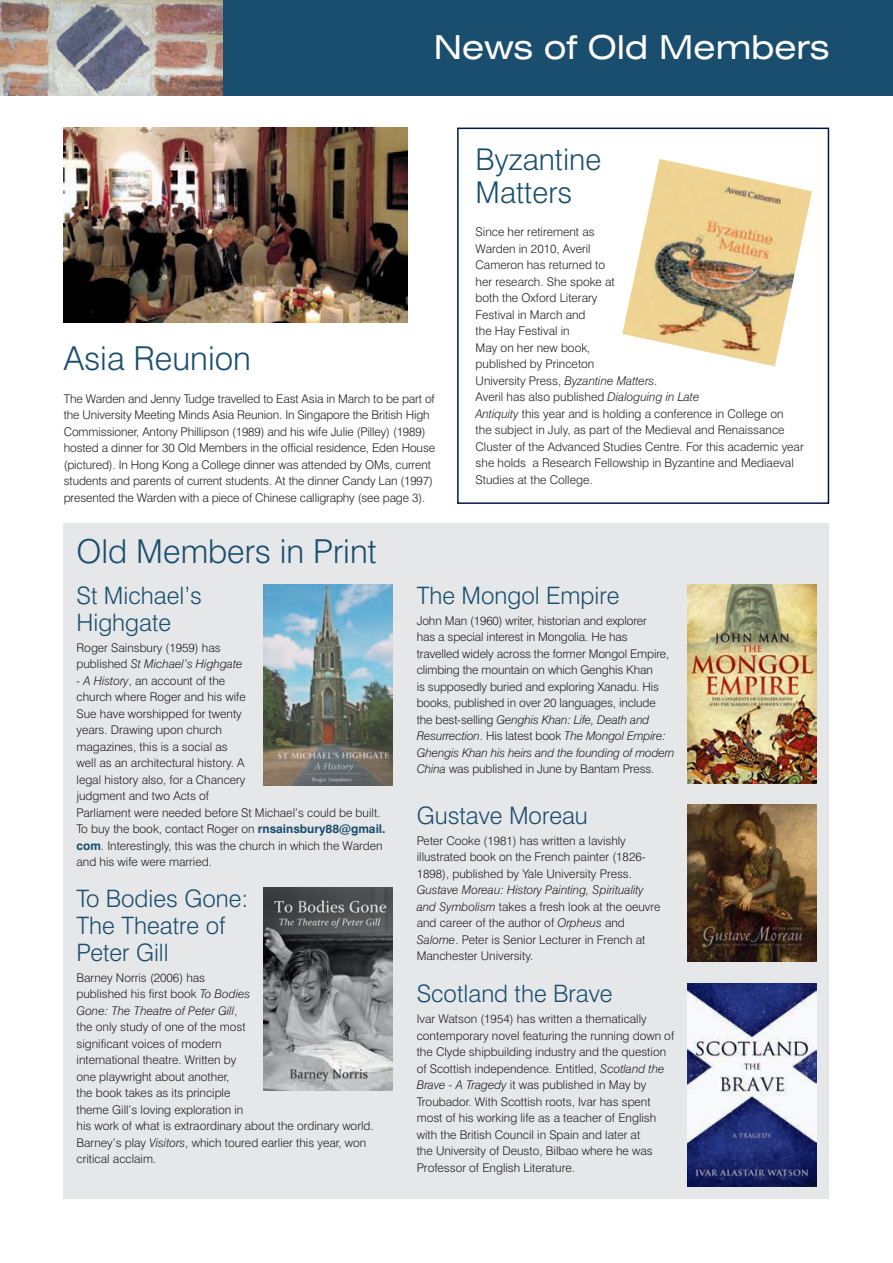
<style>
.page{position:relative;width:893px;height:1263px;background:#fff}
.page>*{position:absolute;margin:0;border:0;box-sizing:border-box;transform-origin:0 0}
.t1{font:300 33px "Swiss 721 BT";color:#1a4e6e}
.t2{font:expanded 33px "Swiss 721 BT";color:#fff}
.t3{font:300 30px/33px "Swiss 721 BT";color:#1a4e6e}
.t4{font:300 24px/27px "Swiss 721 BT";color:#1a4e6e}
.t5{font:300 12px/16.5px "Swiss 721 BT";color:#231f20}
.s1{font-style:italic}
.s2{font-weight:700;color:#1a4e6e}
</style>
<div class="page">
<div style="left:64px;top:524px;width:765px;height:675px;background:#e6e7e9"></div>
<div style="left:0;top:0;width:893px;height:96px;background:#1a4e6e"></div>
<img style="left:0;top:0;width:223px;height:96px">
<img style="left:264px;top:887px;width:129px;height:203px">
<img style="left:264px;top:585px;width:129px;height:200px">
<img style="left:687px;top:805px;width:129px;height:157px">
<img style="left:687px;top:983px;width:129px;height:203px">
<div style="left:457px;top:128px;width:372px;height:376px;border:2px solid #001748"></div>
<img style="left:64px;top:128px;width:343px;height:195px">
<img style="left:687px;top:585px;width:129px;height:198px">
<img style="left:622px;top:159px;width:190px;height:207px">
<p class="t2" style="left:434px;top:28px;width:397px">News of Old Members</p>
<p class="t1" style="left:64px;top:338px;width:189px">Asia Reunion</p>
<p class="t5" style="left:64px;top:390px;width:373px">The Warden and Jenny Tudge travelled to East Asia in March to be part of the University Meeting Minds Asia Reunion. In Singapore the British High Commissioner, Antony Phillipson (1989) and his wife Julie (Pilley) (1989) hosted a dinner for 30 Old Members in the official residence, Eden House (pictured). In Hong Kong a College dinner was attended by OMs, current students and parents of current students. At the dinner Candy Lan (1997) presented the Warden with a piece of Chinese calligraphy (see page 3).</p>
<p class="t1" style="left:77px;top:531px;width:302px">Old Members in Print</p>
<p class="t3" style="left:476px;top:143px;width:127px">Byzantine<br>Matters</p>
<p class="t5" style="left:476px;top:224px;width:330px">Since her retirement as<br>Warden in 2010, Averil<br>Cameron has returned to<br>her research. She spoke at<br>both the Oxford Literary<br>Festival in March and<br>the Hay Festival in<br>May on her new book,<br>published by Princeton<br>University Press, <span class="s1">Byzantine Matters</span>.<br>Averil has also published <span class="s1">Dialoguing in Late<br>Antiquity</span> this year and is holding a conference in College on<br>the subject in July, as part of the Medieval and Renaissance Cluster of the Advanced Studies Centre. For this academic year she holds a Research Fellowship in Byzantine and Mediaeval Studies at the College.</p>
<p class="t4" style="left:77px;top:582px;width:127px">St Michael’s<br>Highgate</p>
<p class="t5" style="left:77px;top:639px;width:168px">Roger Sainsbury (1959) has published <span class="s1">St Michael’s Highgate</span></p>
<p class="t5" style="left:77px;top:672px;width:311px"><span class="s1">- A History</span>, an account of the<br>church where Roger and his wife<br>Sue have worshipped for twenty<br>years. Drawing upon church<br>magazines, this is a social as<br>well as an architectural history. A<br>legal history also, for a Chancery<br>judgment and two Acts of<br>Parliament were needed before St Michael’s could be built.<br>To buy the book, contact Roger on <span class="s2">rnsainsbury88@gmail. com</span>. Interestingly, this was the church in which the Warden and his wife were married.</p>
<p class="t4" style="left:417px;top:582px;width:204px">The Mongol Empire</p>
<p class="t5" style="left:417px;top:612px;width:259px">John Man (1960) writer, historian and explorer<br>has a special interest in Mongolia. He has<br>travelled widely across the former Mongol Empire, climbing the mountain on which Genghis Khan<br>is supposedly buried and exploring Xanadu. His books, published in over 20 languages, include the best-selling <span class="s1">Genghis Khan: Life, Death and Resurrection</span>. His latest book <span class="s1">The Mongol Empire:<br>Ghengis Khan his heirs and the founding of modern China</span> was published in June by Bantam Press.</p>
<p class="t4" style="left:417px;top:802px;width:173px">Gustave Moreau</p>
<p class="t5" style="left:417px;top:832px;width:245px">Peter Cooke (1981) has written a lavishly illustrated book on the French painter (1826- 1898), published by Yale University Press.<br><span class="s1">Gustave Moreau: History Painting, Spirituality and Symbolism</span> takes a fresh look at the oeuvre and career of the author of <span class="s1">Orpheus</span> and <span class="s1">Salome</span>. Peter is Senior Lecturer in French at Manchester University.</p>
<p class="t4" style="left:77px;top:884px;width:173px">To Bodies Gone:<br>The Theatre of<br>Peter Gill</p>
<p class="t5" style="left:77px;top:969px;width:299px">Barney Norris (2006) has<br>published his first book <span class="s1">To Bodies<br>Gone: The Theatre of Peter Gill</span>,<br>the only study of one of the most<br>significant voices of modern<br>international theatre. Written by<br>one playwright about another,<br>the book takes as its principle<br>theme Gill’s loving exploration in<br>his work of what is extraordinary about the ordinary world.<br>Barney’s play <span class="s1">Visitors</span>, which toured earlier this year, won critical acclaim.</p>
<p class="t4" style="left:417px;top:980px;width:197px">Scotland the Brave</p>
<p class="t5" style="left:417px;top:1010px;width:259px">Ivar Watson (1954) has written a thematically contemporary novel featuring the running down of the Clyde shipbuilding industry and the question of Scottish independence. Entitled, <span class="s1">Scotland the Brave - A Tragedy</span> it was published in May by Troubador. With Scottish roots, Ivar has spent most of his working life as a teacher of English with the British Council in Spain and later at<br>the University of Deusto, Bilbao where he was Professor of English Literature.</p>
</div>
